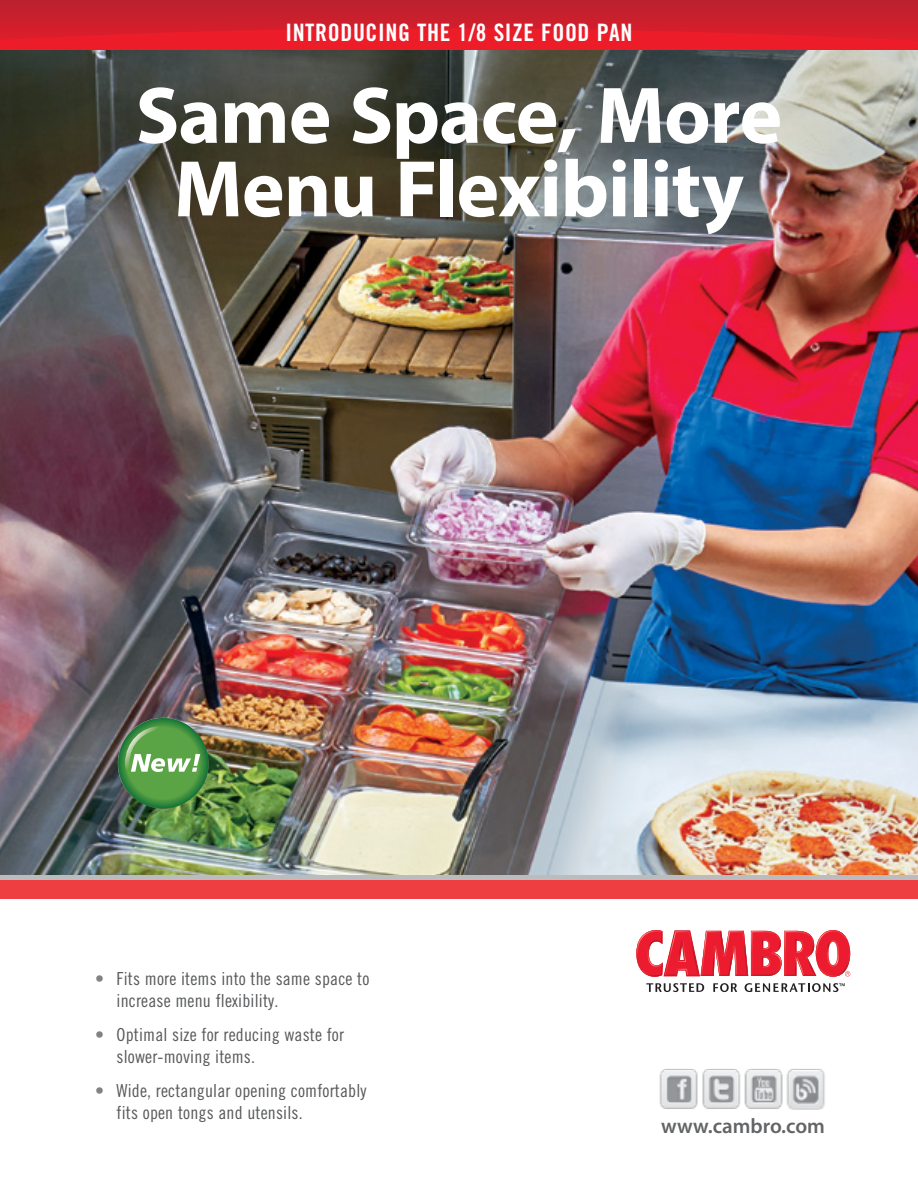
<style>
.page{position:relative;width:918px;height:1188px;background:#fff}
.page>*{position:absolute;margin:0;border:0;box-sizing:border-box;transform-origin:0 0}
.t1{font:700 81px/73.5px "Myriad Pro";letter-spacing:-.015em;color:#fff;text-align:center}
.t2{font:24px "Trade Gothic LT Std Bd Cn 20";letter-spacing:.025em;color:#fff}
.t3{font:600 21px "Myriad Pro";color:#636466}
.t4{font:18px/22.5px "Trade Gothic LT Std Cn 18";letter-spacing:.01em;color:#58595b}
.s1{color:#808285}
</style>
<div class="page">
<img style="left:0;top:49px;width:918px;height:826px">
<div style="left:0;top:0;width:918px;height:49px;background:#ed1c29"></div>
<svg style="left:0;top:0;width:918px;height:40px"></svg>
<div style="left:0;top:875px;width:918px;height:24px;background:#ef3e42"></div>
<div style="left:0;top:875px;width:918px;height:5px;background:#babcbe"></div>
<img style="left:118px;top:718px;width:91px;height:91px">
<img style="left:659px;top:1069px;width:166px;height:40px">
<svg style="left:646px;top:983px;width:58px;height:9px"></svg>
<svg style="left:713px;top:983px;width:24px;height:9px"></svg>
<svg style="left:745px;top:983px;width:100px;height:9px"></svg>
<svg style="left:636px;top:930px;width:214px;height:47px"></svg>
<h2 class="t2" style="left:285px;top:18px;width:349px">INTRODUCING THE 1/8 SIZE FOOD PAN</h2>
<h1 class="t1" style="left:136px;top:76px;width:648px">Same Space, More<br>Menu Flexibility</h1>
<p class="t4" style="left:117px;top:967px;width:254px;text-indent:-22px"><span class="s1">•</span> Fits more items into the same space to increase menu flexibility.</p>
<p class="t4" style="left:117px;top:1023px;width:229px;text-indent:-22px"><span class="s1">•</span> Optimal size for reducing waste for slower-moving items.</p>
<p class="t4" style="left:117px;top:1079px;width:251px;text-indent:-22px"><span class="s1">•</span> Wide, rectangular opening comfortably fits open tongs and utensils.</p>
<p class="t3" style="left:661px;top:1112px;width:165px">www.cambro.com</p>
</div>
